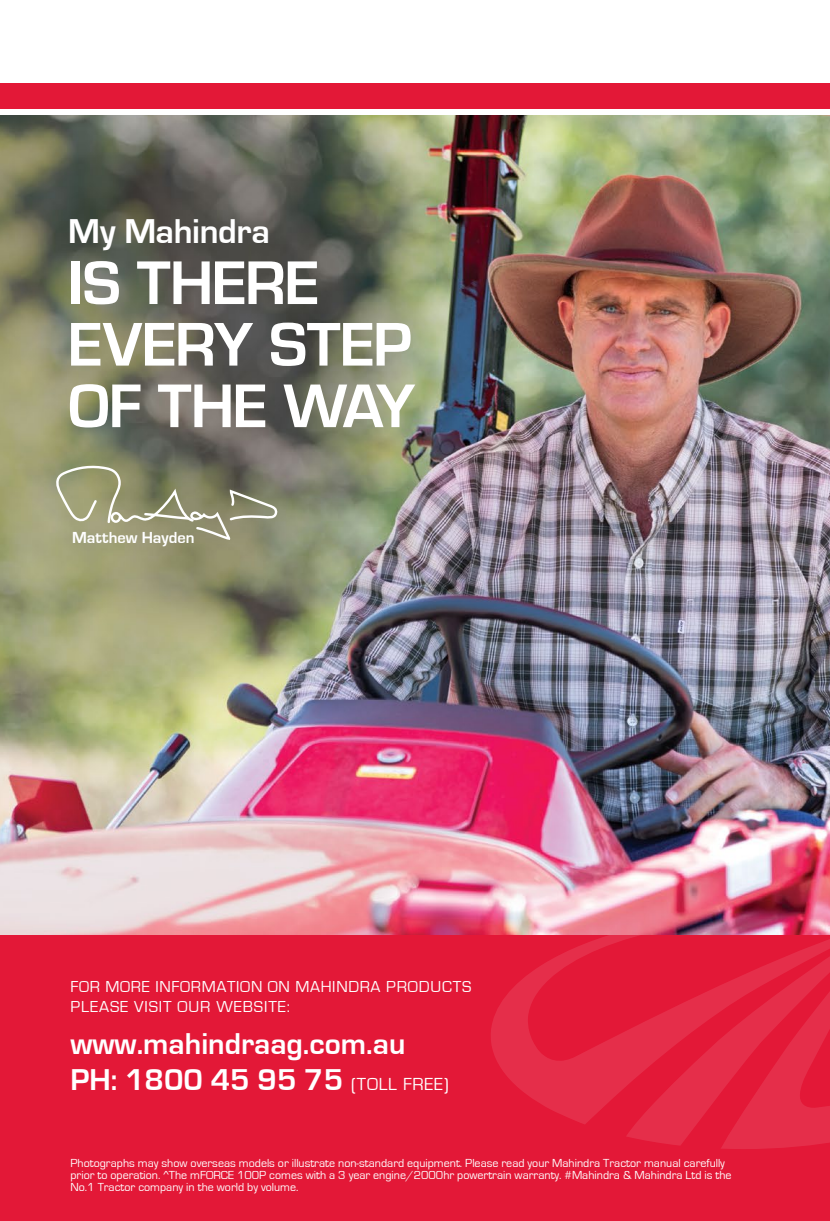
<style>
.page{position:relative;width:830px;height:1221px;background:#fff}
.page>*{position:absolute;margin:0;border:0;box-sizing:border-box;transform-origin:0 0}
.t1{font:700 63.9px/61.5px "Eurostile";letter-spacing:-.02em;color:#fff}
.t2{font:700 35.55px "Eurostile";letter-spacing:-.01em;color:#fff}
.t3{font:700 31.05px/35.2px "Eurostile";color:#fff}
.t4{font:700 16.5px "Eurostile";color:#fff}
.t5{font:16.35px/19.6px "Eurostile";letter-spacing:.05em;color:#fff}
.t6{font:12px/12px "Eurostile";color:#fff}
.s1{font-weight:400;font-size:18px}
</style>
<div class="page">
<img style="left:0;top:116px;width:829px;height:819px">
<div style="left:0;top:935px;width:829px;height:285px;background:#e31837"></div>
<div style="left:0;top:83px;width:829px;height:26px;background:#e31837"></div>
<svg style="left:491px;top:935px;width:338px;height:213px"></svg>
<svg style="left:55px;top:464px;width:224px;height:76px;background:#939375"></svg>
<h2 class="t2" style="left:68px;top:212px;width:203px">My Mahindra</h2>
<h1 class="t1" style="left:68px;top:253px;width:348px">IS THERE<br>EVERY STEP<br>OF THE WAY</h1>
<h3 class="t4" style="left:72px;top:529px;width:124px">Matthew Hayden</h3>
<h3 class="t5" style="left:70px;top:977px;width:402px">FOR MORE INFORMATION ON MAHINDRA PRODUCTS<br>PLEASE VISIT OUR WEBSITE:</h3>
<h3 class="t3" style="left:70px;top:1026px;width:380px">www.mahindraag.com.au<br>PH: 1800 45 95 75 <span class="s1">(TOLL FREE)</span></h3>
<p class="t6" style="left:70px;top:1157px;width:662px">Photographs may show overseas models or illustrate non-standard equipment. Please read your Mahindra Tractor manual carefully prior to operation. ^The mFORCE 100P comes with a 3 year engine/2000hr powertrain warranty. #Mahindra &amp; Mahindra Ltd is the<br>No.1 Tractor company in the world by volume.</p>
</div>
